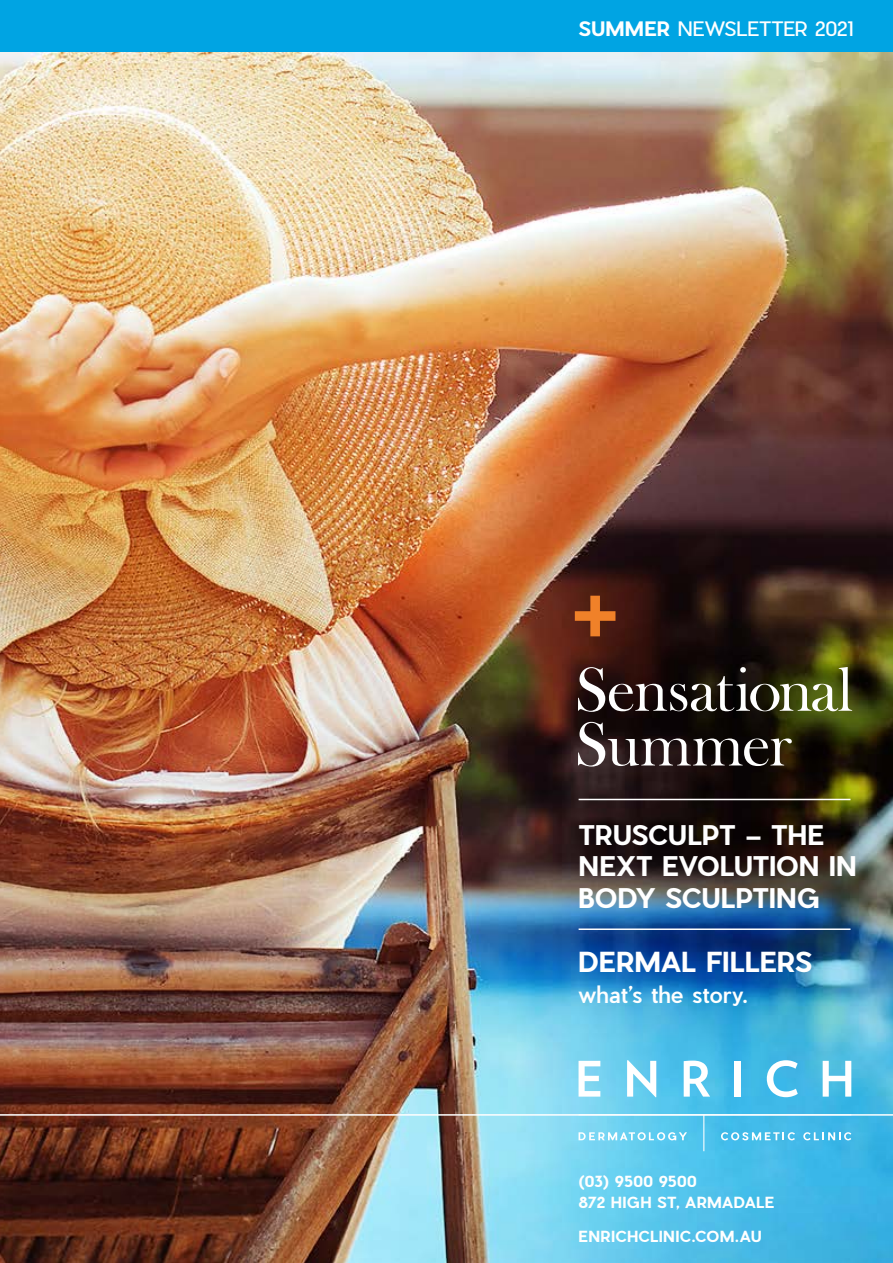
<style>
.page{position:relative;width:893px;height:1263px;background:#fff}
.page>*{position:absolute;margin:0;border:0;box-sizing:border-box;transform-origin:0 0}
.t1{font:114.3px "Pier Sans";color:#f08129}
.t2{font:63.9px/54.8px "Bask Old Face";letter-spacing:-.015em;color:#fff}
.t3{font:700 27px "Pier Sans";color:#fff}
.t4{font:700 26.55px/31.5px "Pier Sans";letter-spacing:-.005em;color:#fff}
.t5{font:500 22.5px "Pier Sans";letter-spacing:.005em;color:#fff}
.t6{font:19.5px "Pier Sans";letter-spacing:-.005em;color:#fff}
.t7{font:700 15px/21px "Pier Sans";letter-spacing:.025em;color:#fff}
.s1{font-weight:700}
</style>
<div class="page">
<img style="left:0;top:52px;width:893px;height:1211px">
<div style="left:0;top:0;width:893px;height:52px;background:#00a4e3"></div>
<hr style="left:0;top:1114px;width:893px;height:2px;background:#fff">
<svg style="left:578px;top:1061px;width:22px;height:35px"></svg>
<svg style="left:627px;top:1060px;width:29px;height:37px"></svg>
<svg style="left:684px;top:1060px;width:26px;height:36px"></svg>
<div style="left:734px;top:1061px;width:6px;height:35px;background:#fff"></div>
<svg style="left:767px;top:1060px;width:31px;height:37px"></svg>
<svg style="left:823px;top:1061px;width:28px;height:35px"></svg>
<svg style="left:578px;top:1114px;width:273px;height:37px;background:#66caee"></svg>
<hr style="left:579px;top:799px;width:271px;height:1px;background:#fff">
<hr style="left:579px;top:928px;width:271px;height:2px;background:#fff">
<h3 class="t6" style="left:578px;top:16px;width:276px"><span class="s1">SUMMER</span> NEWSLETTER 2021</h3>
<h1 class="t1" style="left:568px;top:527px;width:56px">+</h1>
<h2 class="t2" style="left:575px;top:664px;width:280px">Sensational<br>Summer</h2>
<h3 class="t4" style="left:579px;top:819px;width:279px">TRUSCULPT – THE<br>NEXT EVOLUTION IN<br>BODY SCULPTING</h3>
<h3 class="t3" style="left:579px;top:943px;width:235px">DERMAL FILLERS</h3>
<h3 class="t5" style="left:579px;top:979px;width:171px">what’s the story.</h3>
<p class="t7" style="left:578px;top:1171px;width:197px">(03) 9500 9500<br>872 HIGH ST, ARMADALE</p>
<p class="t7" style="left:578px;top:1225px;width:184px">ENRICHCLINIC.COM.AU</p>
</div>
